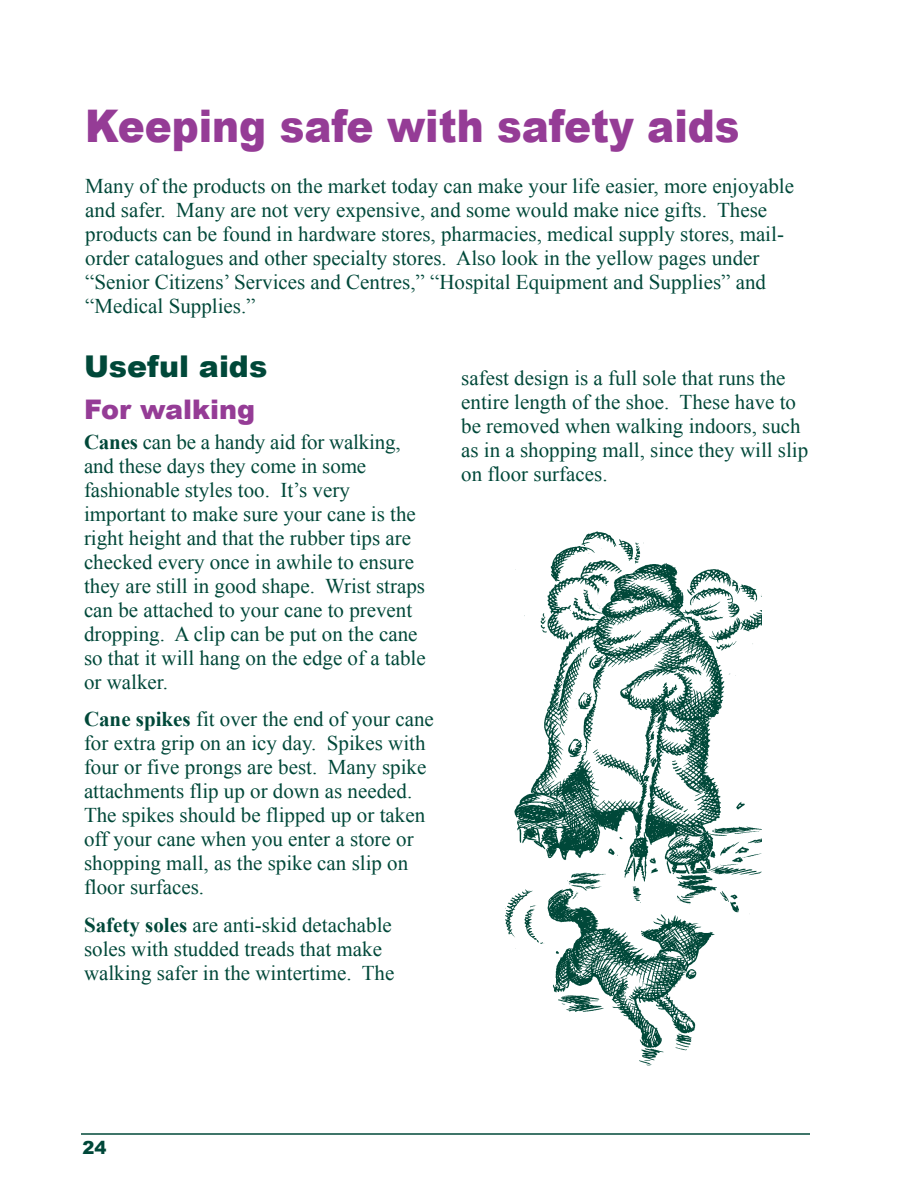
<style>
.page{position:relative;width:918px;height:1188px;background:#fff}
.page>*{position:absolute;margin:0;border:0;box-sizing:border-box;transform-origin:0 0}
.t1{font:900 45px "Arial";color:#953c96;scale:.9 1}
.t2{font:900 30px "Arial";color:#004839}
.t3{font:900 27px "Arial";color:#953c96}
.t4{font:21px/24px "Times New Roman";color:#004839}
.t5{font:900 18px "Arial";color:#004839}
.s1{font-weight:700}
</style>
<div class="page">
<hr style="left:81px;top:1133px;width:729px;height:2px;background:#004839">
<img style="left:505px;top:531px;width:257px;height:535px">
<h1 class="t1" style="left:85px;top:101px;width:728px">Keeping safe with safety aids</h1>
<p class="t4" style="left:85px;top:173px;width:710px">Many of the products on the market today can make your life easier, more enjoyable and safer. Many are not very expensive, and some would make nice gifts. These products can be found in hardware stores, pharmacies, medical supply stores, mail&shy;order catalogues and other specialty stores. Also look in the yellow pages under “Senior Citizens’ Services and Centres,” “Hospital Equipment and Supplies” and “Medical Supplies.”</p>
<h2 class="t2" style="left:84px;top:350px;width:185px">Useful aids</h2>
<p class="t3" style="left:84px;top:394px;width:173px">For walking</p>
<p class="t4" style="left:84px;top:430px;width:343px"><span class="s1">Canes</span> can be a handy aid for walking, and these days they come in some fashionable styles too. It’s very important to make sure your cane is the right height and that the rubber tips are checked every once in awhile to ensure they are still in good shape. Wrist straps can be attached to your cane to prevent dropping. A clip can be put on the cane so that it will hang on the edge of a table or walker.</p>
<p class="t4" style="left:84px;top:707px;width:351px"><span class="s1">Cane spikes</span> fit over the end of your cane for extra grip on an icy day. Spikes with four or five prongs are best. Many spike attachments flip up or down as needed.<br>The spikes should be flipped up or taken off your cane when you enter a store or shopping mall, as the spike can slip on floor surfaces.</p>
<p class="t4" style="left:84px;top:913px;width:312px"><span class="s1">Safety soles</span> are anti-skid detachable soles with studded treads that make walking safer in the wintertime. The</p>
<p class="t4" style="left:461px;top:365px;width:349px">safest design is a full sole that runs the entire length of the shoe. These have to be removed when walking indoors, such as in a shopping mall, since they will slip on floor surfaces.</p>
<p class="t5" style="left:82px;top:1138px;width:26px">24</p>
</div>
